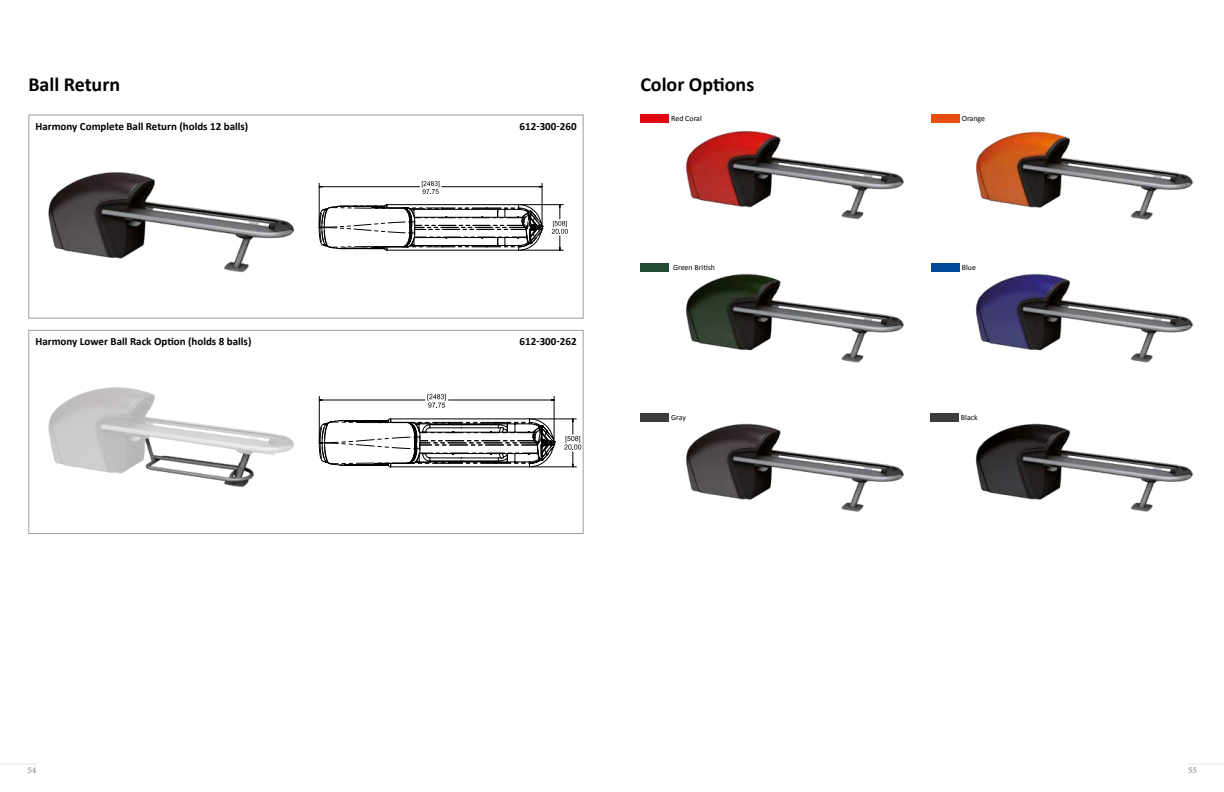
<style>
.page{position:relative;width:1224px;height:792px;background:#fff}
.page>*{position:absolute;margin:0;border:0;box-sizing:border-box;transform-origin:0 0}
.t1{font:700 20px "Calibri";color:#000}
.t2{font:700 11px "Calibri";color:#000}
.t3{font:700 9px "Minion Pro";color:#9d9d9c}
.t4{font:7.9px "Calibri";color:#000}
</style>
<div class="page">
<hr style="left:0;top:763px;width:36px;height:1px;background:#e3e3e3">
<hr style="left:1188px;top:763px;width:36px;height:1px;background:#e3e3e3">
<div style="left:28px;top:115px;width:556px;height:204px;border:1px solid #9d9d9c"></div>
<div style="left:28px;top:330px;width:556px;height:204px;border:1px solid #9d9d9c"></div>
<hr style="left:520px;top:204px;width:43px;height:1px;background:#000">
<hr style="left:520px;top:250px;width:43px;height:1px;background:#000">
<svg style="left:552px;top:204px;width:16px;height:47px"></svg>
<svg style="left:318px;top:181px;width:225px;height:70px"></svg>
<hr style="left:531px;top:419px;width:45px;height:1px;background:#000">
<hr style="left:531px;top:467px;width:45px;height:1px;background:#000">
<svg style="left:564px;top:418px;width:17px;height:49px"></svg>
<svg style="left:318px;top:394px;width:237px;height:74px"></svg>
<img style="left:48px;top:172px;width:245px;height:101px">
<img style="left:48px;top:387px;width:245px;height:101px">
<img style="left:685px;top:131px;width:219px;height:89px">
<img style="left:662px;top:413px;width:242px;height:99px">
<img style="left:952px;top:413px;width:241px;height:99px">
<img style="left:959px;top:114px;width:234px;height:106px">
<img style="left:685px;top:273px;width:219px;height:90px">
<img style="left:959px;top:263px;width:234px;height:100px">
<div style="left:640px;top:114px;width:29px;height:9px;background:#e30613"></div>
<div style="left:640px;top:263px;width:29px;height:9px;background:#214b35"></div>
<div style="left:640px;top:414px;width:29px;height:8px;background:#3c3c3b"></div>
<div style="left:930px;top:414px;width:28px;height:8px;background:#3c3c3b"></div>
<div style="left:931px;top:114px;width:28px;height:9px;background:#e94e0f"></div>
<div style="left:931px;top:263px;width:28px;height:9px;background:#00489a"></div>
<h1 class="t1" style="left:28px;top:70px;width:93px">Ball Return</h1>
<p class="t2" style="left:35px;top:118px;width:214px">Harmony Complete Ball Return (holds 12 balls)</p>
<p class="t2" style="left:35px;top:334px;width:218px">Harmony Lower Ball Rack Option (holds 8 balls)</p>
<p class="t2" style="left:520px;top:118px;width:58px">612-300-260</p>
<p class="t2" style="left:520px;top:334px;width:58px">612-300-262</p>
<h1 class="t1" style="left:640px;top:70px;width:115px">Color Options</h1>
<p class="t4" style="left:671px;top:114px;width:32px">Red Coral</p>
<p class="t4" style="left:673px;top:263px;width:43px">Green British</p>
<p class="t4" style="left:962px;top:114px;width:25px">Orange</p>
<p class="t4" style="left:962px;top:263px;width:16px">Blue</p>
<p class="t4" style="left:671px;top:413px;width:16px">Gray</p>
<p class="t4" style="left:961px;top:413px;width:18px">Black</p>
<p class="t3" style="left:27px;top:764px;width:10px">54</p>
<p class="t3" style="left:1188px;top:764px;width:10px">55</p>
</div>
